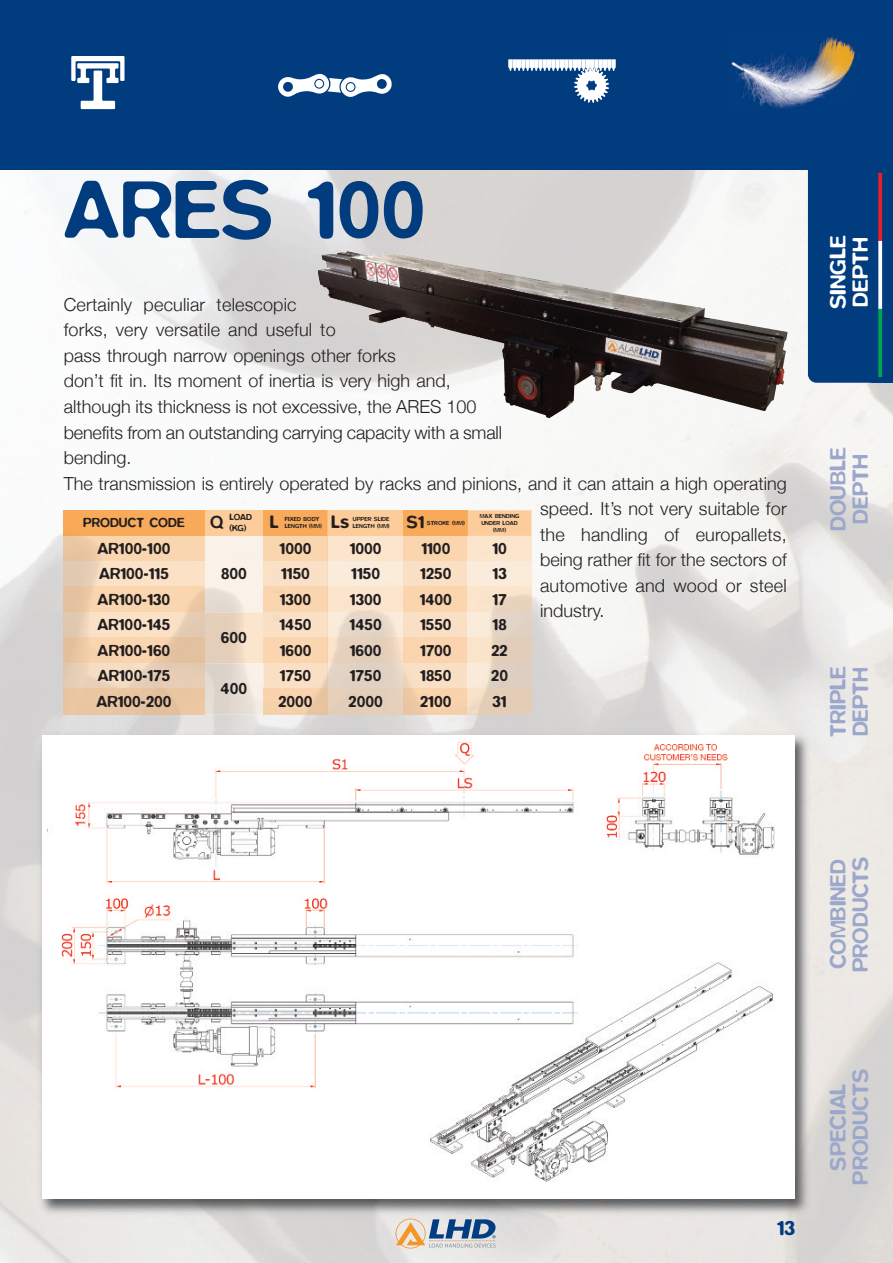
<style>
.page{position:relative;width:893px;height:1263px;background:#fff}
.page>*{position:absolute;margin:0;border:0;box-sizing:border-box;transform-origin:0 0}
.t1{font:500 84px "Blur";color:#013c7f}
.t2{font:500 22.5px/22.5px "Blur";color:#9ba7cb;text-align:center}
.t3{font:500 22.5px/22.5px "Blur";color:#fff}
.t4{font:500 21px "Blur";color:#013c7f}
.t5{font:300 18px "Helvetica Neue";color:#231f20}
.t6{font:500 18px "Blur";color:#231f20}
.t7{font:500 16.5px/25.5px "Blur";color:#231f20}
.t8{font:500 13.5px "Blur";color:#231f20}
.t9{font:500 9px/10.8px "Blur";letter-spacing:-.03em;color:#231f20}
.t10{font:500 6px/7.2px "Blur";color:#231f20}
</style>
<div class="page">
<img style="left:0;top:170px;width:893px;height:1093px">
<div style="left:0;top:0;width:893px;height:170px;background:#013c7f"></div>
<img style="left:36px;top:729px;width:778px;height:489px">
<img style="left:47px;top:736px;width:743px;height:461px">
<img style="left:64px;top:510px;width:467px;height:204px">
<svg style="left:264px;top:510px;width:1px;height:204px"></svg>
<svg style="left:327px;top:510px;width:1px;height:204px"></svg>
<svg style="left:204px;top:510px;width:1px;height:204px"></svg>
<img style="left:347px;top:251px;width:87px;height:10px">
<img style="left:396px;top:1244px;width:29px;height:4px">
<div style="left:872px;top:145px;width:21px;height:238px;background:#013c7f"></div>
<div style="left:808px;top:162px;width:72px;height:221px;background:#013c7f;border-radius:9px"></div>
<img style="left:71px;top:56px;width:54px;height:25px">
<svg style="left:278px;top:74px;width:114px;height:23px"></svg>
<div style="left:347px;top:83px;width:7px;height:8px;background:#fff;border-radius:50%"></div>
<div style="left:315px;top:80px;width:8px;height:8px;background:#fff;border-radius:50%"></div>
<svg style="left:508px;top:59px;width:108px;height:44px"></svg>
<img style="left:725px;top:36px;width:130px;height:76px">
<svg style="left:878px;top:173px;width:4px;height:68px"></svg>
<svg style="left:878px;top:241px;width:4px;height:68px"></svg>
<svg style="left:878px;top:309px;width:4px;height:68px"></svg>
<h1 class="t1" style="left:64px;top:160px;width:363px">ARES 100</h1>
<p class="t5" style="left:64px;top:293px;width:234px">Certainly peculiar telescopic</p>
<p class="t5" style="left:64px;top:319px;width:273px">forks, very versatile and useful to</p>
<p class="t5" style="left:64px;top:344px;width:333px">pass through narrow openings other forks</p>
<p class="t5" style="left:64px;top:370px;width:389px">don’t fit in. Its moment of inertia is very high and,</p>
<p class="t5" style="left:64px;top:396px;width:414px">although its thickness is not excessive, the ARES 100</p>
<p class="t5" style="left:64px;top:421px;width:440px">benefits from an outstanding carrying capacity with a small</p>
<p class="t5" style="left:64px;top:447px;width:69px">bending.</p>
<p class="t5" style="left:64px;top:472px;width:724px">The transmission is entirely operated by racks and pinions, and it can attain a high operating</p>
<p class="t5" style="left:540px;top:498px;width:248px">speed. It’s not very suitable for</p>
<p class="t5" style="left:540px;top:523px;width:248px">the handling of europallets,</p>
<p class="t5" style="left:540px;top:549px;width:248px">being rather fit for the sectors of</p>
<p class="t5" style="left:540px;top:574px;width:248px">automotive and wood or steel</p>
<p class="t5" style="left:540px;top:600px;width:66px">industry.</p>
<p class="t8" style="left:83px;top:514px;width:103px">PRODUCT CODE</p>
<p class="t6" style="left:331px;top:512px;width:20px">Ls</p>
<p class="t10" style="left:427px;top:519px;width:40px">STROKE (MM)</p>
<p class="t10" style="left:480px;top:512px;width:41px">MAX BENDING<br>UNDER LOAD</p>
<p class="t9" style="left:210px;top:512px;width:43px;text-indent:19px">LOAD<br><sup>Q</sup> (KG)</p>
<p class="t10" style="left:285px;top:516px;width:39px">FIXED BODY<br>LENGTH (MM)</p>
<p class="t10" style="left:353px;top:516px;width:38px">UPPER SLIDE</p>
<p class="t6" style="left:270px;top:512px;width:11px">L</p>
<p class="t10" style="left:353px;top:523px;width:38px">LENGTH (MM)</p>
<p class="t6" style="left:407px;top:512px;width:19px">S1</p>
<p class="t10" style="left:493px;top:526px;width:14px">(MM)</p>
<p class="t7" style="left:96px;top:535px;width:77px">AR100-100<br>AR100-115<br>AR100-130<br>AR100-145<br>AR100-160<br>AR100-175<br>AR100-200</p>
<p class="t7" style="left:280px;top:535px;width:33px">1000</p>
<p class="t7" style="left:350px;top:535px;width:33px">1000</p>
<p class="t7" style="left:421px;top:535px;width:31px">1100</p>
<p class="t7" style="left:492px;top:535px;width:16px">10</p>
<p class="t7" style="left:281px;top:561px;width:30px">1150</p>
<p class="t7" style="left:351px;top:561px;width:30px">1150</p>
<p class="t7" style="left:420px;top:561px;width:33px">1250</p>
<p class="t7" style="left:493px;top:561px;width:16px">13</p>
<p class="t7" style="left:280px;top:586px;width:33px">1300</p>
<p class="t7" style="left:350px;top:586px;width:33px">1300</p>
<p class="t7" style="left:420px;top:586px;width:34px">1400</p>
<p class="t7" style="left:492px;top:586px;width:16px">17</p>
<p class="t7" style="left:279px;top:612px;width:34px">1450</p>
<p class="t7" style="left:350px;top:612px;width:34px">1450</p>
<p class="t7" style="left:420px;top:612px;width:33px">1550</p>
<p class="t7" style="left:493px;top:612px;width:16px">18</p>
<p class="t7" style="left:280px;top:637px;width:33px">1600</p>
<p class="t7" style="left:350px;top:637px;width:33px">1600</p>
<p class="t7" style="left:420px;top:637px;width:33px">1700</p>
<p class="t7" style="left:491px;top:637px;width:18px">22</p>
<p class="t7" style="left:280px;top:663px;width:33px">1750</p>
<p class="t7" style="left:350px;top:663px;width:33px">1750</p>
<p class="t7" style="left:420px;top:663px;width:33px">1850</p>
<p class="t7" style="left:491px;top:663px;width:18px">20</p>
<p class="t7" style="left:221px;top:561px;width:27px">800</p>
<p class="t7" style="left:221px;top:624px;width:27px">600</p>
<p class="t7" style="left:221px;top:675px;width:28px">400</p>
<p class="t7" style="left:278px;top:688px;width:36px">2000</p>
<p class="t7" style="left:349px;top:688px;width:36px">2000</p>
<p class="t7" style="left:420px;top:688px;width:33px">2100</p>
<p class="t7" style="left:493px;top:688px;width:16px">31</p>
<p class="t3" style="left:826px;top:309px;width:75px;rotate:-90deg">SINGLE<br>DEPTH</p>
<p class="t2" style="left:826px;top:531px;width:85px;rotate:-90deg">DOUBLE<br>DEPTH</p>
<p class="t2" style="left:826px;top:737px;width:73px;text-align:left;rotate:-90deg">TRIPLE<br>DEPTH</p>
<p class="t2" style="left:826px;top:972px;width:117px;text-align:left;rotate:-90deg">COMBINED<br>PRODUCTS</p>
<p class="t4" style="left:777px;top:1216px;width:20px">13</p>
<p class="t2" style="left:826px;top:1185px;width:117px;rotate:-90deg">SPECIAL<br>PRODUCTS</p>
</div>
